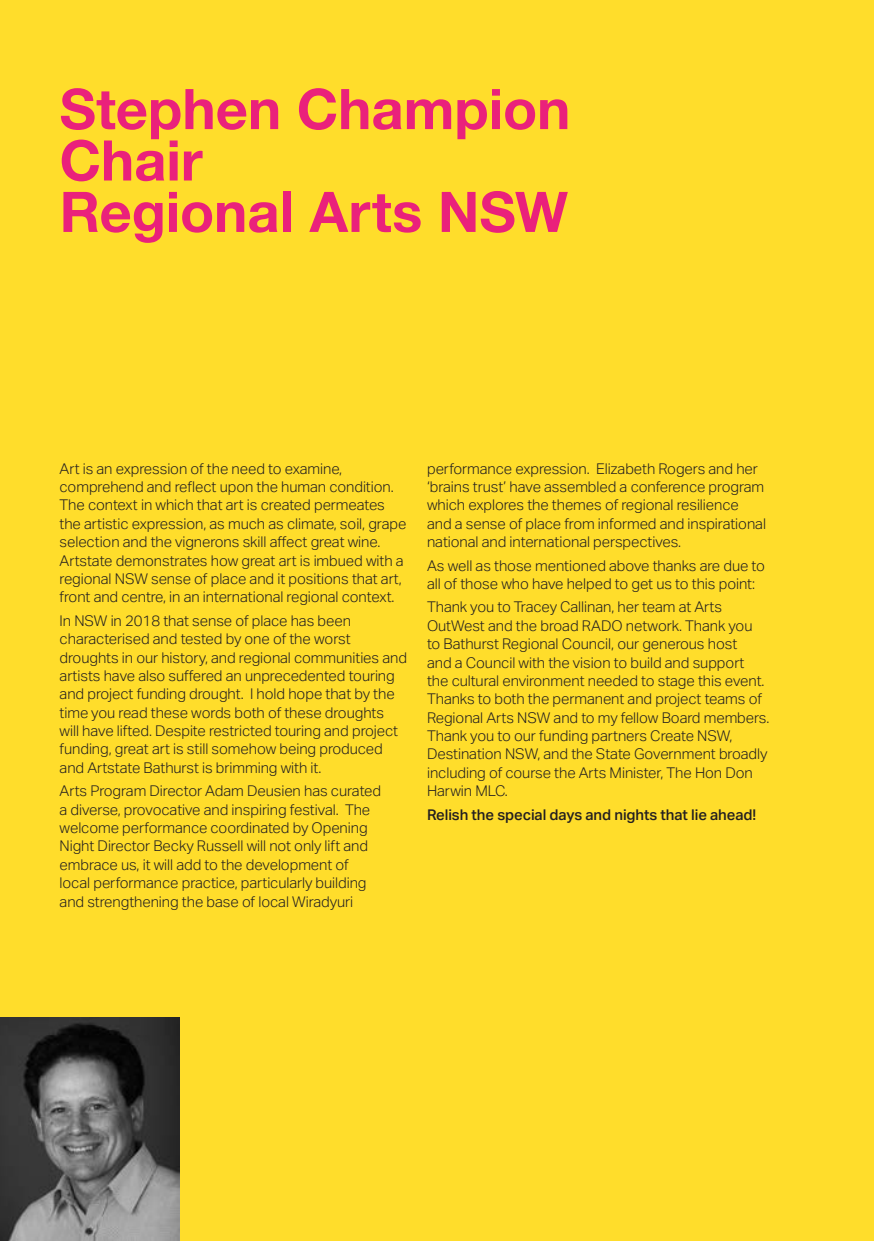
<style>
.page{position:relative;width:874px;height:1241px;background:#fff}
.page>*{position:absolute;margin:0;border:0;box-sizing:border-box;transform-origin:0 0}
.foreword_head{font:700 56px/51.4px "Helvetica Neue";color:#ea217b}
._6_text{font:300 14.88px/18.4px "Aktiv Grotesk";letter-spacing:-.005em;color:#231f20}
._6_text-2{font:500 14.88px "Aktiv Grotesk";letter-spacing:-.005em;color:#231f20}
</style>
<div class="page">
<hr style="left:873px;top:1017px;width:1px;height:223px;background:#ea217b">
<div style="left:0;top:0;width:873px;height:1240px;background:#ffdd2b"></div>
<hr style="left:873px;top:0;width:1px;height:1017px;background:#ffdd2b">
<img style="left:0;top:1017px;width:180px;height:223px">
<p class="foreword_head" style="left:60px;top:85px;width:512px">Stephen Champion<br>Chair<br>Regional Arts NSW</p>
<p class="_6_text" style="left:60px;top:459px;width:348px">Art is an expression of the need to examine, comprehend and reflect upon the human condition.<br>The context in which that art is created permeates the artistic expression, as much as climate, soil, grape selection and the vignerons skill affect great wine.<br>Artstate demonstrates how great art is imbued with a regional NSW sense of place and it positions that art, front and centre, in an international regional context.</p>
<p class="_6_text" style="left:60px;top:611px;width:349px">In NSW in 2018 that sense of place has been characterised and tested by one of the worst droughts in our history, and regional communities and artists have also suffered an unprecedented touring and project funding drought. I hold hope that by the time you read these words both of these droughts will have lifted. Despite restricted touring and project funding, great art is still somehow being produced and Artstate Bathurst is brimming with it.</p>
<p class="_6_text" style="left:60px;top:781px;width:323px">Arts Program Director Adam Deusien has curated a diverse, provocative and inspiring festival. The welcome performance coordinated by Opening Night Director Becky Russell will not only lift and embrace us, it will add to the development of local performance practice, particularly building and strengthening the base of local Wiradyuri</p>
<p class="_6_text" style="left:427px;top:459px;width:340px">performance expression. Elizabeth Rogers and her ‘brains trust’ have assembled a conference program which explores the themes of regional resilience and a sense of place from informed and inspirational national and international perspectives.</p>
<p class="_6_text" style="left:427px;top:556px;width:339px">As well as those mentioned above thanks are due to all of those who have helped to get us to this point:</p>
<p class="_6_text" style="left:427px;top:597px;width:343px">Thank you to Tracey Callinan, her team at Arts OutWest and the broad RADO network. Thank you to Bathurst Regional Council, our generous host<br>and a Council with the vision to build and support the cultural environment needed to stage this event.<br>Thanks to both the permanent and project teams of Regional Arts NSW and to my fellow Board members.<br>Thank you to our funding partners Create NSW, Destination NSW, and the State Government broadly including of course the Arts Minister, The Hon Don Harwin MLC.</p>
<p class="_6_text-2" style="left:427px;top:805px;width:330px">Relish the special days and nights that lie ahead!</p>
</div>
